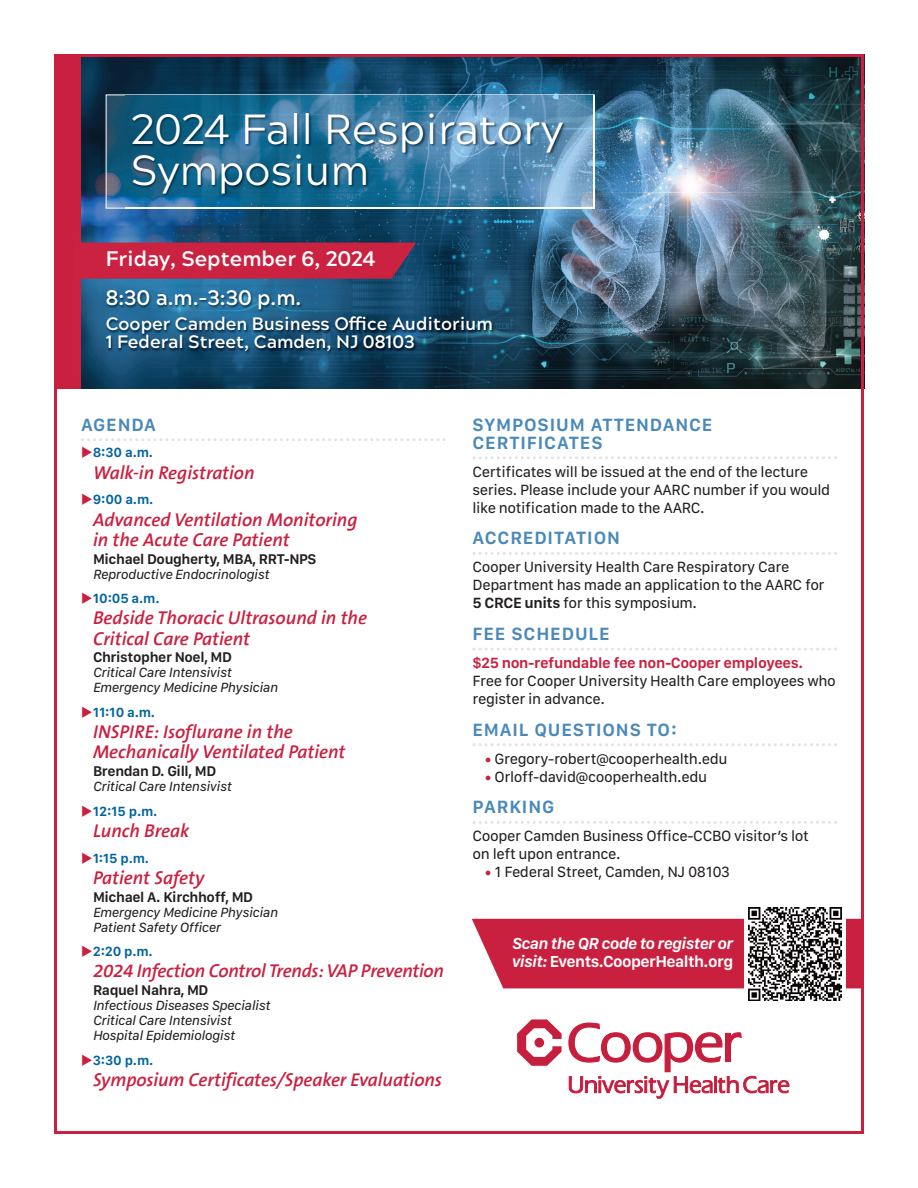
<style>
.page{position:relative;width:918px;height:1188px;background:#fff}
.page>*{position:absolute;margin:0;border:0;box-sizing:border-box;transform-origin:0 0}
.t1{font:42px/40.5px "Acherus Grotesque";color:#fff}
.t2{font:700 21px "Acherus Grotesque";color:#fff}
.t3{font:italic 600 18.75px/20.2px "The Sans B6";color:#c92040}
.t4{font:600 18px/18px "SF Compact Text";letter-spacing:.045em;color:#4a89b9}
.t5{font:700 18px/18px "Acherus Grotesque";color:#fff}
.t6{font:italic 600 16.2px/18px "SF Compact Text";letter-spacing:-.04em;color:#fff}
.t7{font:15px/18px "SF Compact Text";letter-spacing:-.03em;color:#231f20}
.t8{font:600 15px "SF Compact Text";letter-spacing:-.03em;color:#c92040}
.t9{font:600 14.25px "SF Compact Text";letter-spacing:-.03em;color:#231f20}
.t10{font:italic 13.5px/15px "SF Compact Text";letter-spacing:-.03em;color:#231f20}
.t11{font:600 13.5px "SF Compact Text";letter-spacing:-.015em;color:#00649e}
.s1{color:#c92040}
.s2{font-weight:600}
.s3{font-style:normal}
</style>
<div class="page">
<div style="left:54px;top:54px;width:810px;height:335px;background:#c92040"></div>
<img style="left:81px;top:58px;width:779px;height:331px">
<svg style="left:81px;top:438px;width:365px;height:3px"></svg>
<svg style="left:473px;top:456px;width:364px;height:3px"></svg>
<svg style="left:473px;top:552px;width:364px;height:3px"></svg>
<svg style="left:473px;top:648px;width:364px;height:3px"></svg>
<svg style="left:473px;top:743px;width:364px;height:3px"></svg>
<svg style="left:473px;top:821px;width:364px;height:3px"></svg>
<img style="left:108px;top:97px;width:17px;height:110px">
<img style="left:125px;top:95px;width:528px;height:120px">
<img style="left:125px;top:208px;width:470px;height:1px">
<img style="left:594px;top:95px;width:1px;height:113px">
<img style="left:81px;top:235px;width:462px;height:139px">
<img style="left:81px;top:243px;width:335px;height:36px">
<div style="left:472px;top:919px;width:392px;height:69px;background:#c92040"></div>
<svg style="left:517px;top:1019px;width:45px;height:47px"></svg>
<svg style="left:568px;top:1022px;width:221px;height:111px"></svg>
<div style="left:744px;top:907px;width:102px;height:93px;background:#fff"></div>
<img style="left:748px;top:907px;width:93px;height:93px">
<p class="t1" style="left:131px;top:107px;width:434px">2024 Fall Respiratory<br>Symposium</p>
<p class="t2" style="left:106px;top:246px;width:271px">Friday, September 6, 2024</p>
<p class="t2" style="left:106px;top:285px;width:197px">8:30 a.m.-3:30 p.m.</p>
<p class="t5" style="left:106px;top:315px;width:389px">Cooper Camden Business Office Auditorium<br>1 Federal Street, Camden, NJ 08103</p>
<p class="t4" style="left:81px;top:417px;width:77px">AGENDA</p>
<p class="t11" style="left:81px;top:448px;width:74px"><span class="s1">◆</span>8:30 a.m.</p>
<p class="t3" style="left:93px;top:463px;width:163px">Walk-in Registration</p>
<p class="t11" style="left:81px;top:495px;width:74px"><span class="s1">◆</span>9:00 a.m.</p>
<p class="t3" style="left:93px;top:510px;width:266px">Advanced Ventilation Monitoring in the Acute Care Patient</p>
<p class="t9" style="left:93px;top:553px;width:225px">Michael Dougherty, MBA, RRT-NPS</p>
<p class="t10" style="left:93px;top:567px;width:178px">Reproductive Endocrinologist</p>
<p class="t11" style="left:81px;top:593px;width:80px"><span class="s1">◆</span>10:05 a.m.</p>
<p class="t3" style="left:93px;top:609px;width:276px">Bedside Thoracic Ultrasound in the<br>Critical Care Patient</p>
<p class="t9" style="left:93px;top:652px;width:140px">Christopher Noel, MD</p>
<p class="t10" style="left:93px;top:666px;width:140px">Critical Care Intensivist</p>
<p class="t10" style="left:93px;top:681px;width:187px">Emergency Medicine Physician</p>
<p class="t11" style="left:81px;top:707px;width:76px"><span class="s1">◆</span>11:10 a.m.</p>
<p class="t3" style="left:93px;top:722px;width:254px">INSPIRE: Isoflurane in the<br>Mechanically Ventilated Patient</p>
<p class="t9" style="left:93px;top:766px;width:125px">Brendan D. Gill, MD</p>
<p class="t10" style="left:93px;top:780px;width:140px">Critical Care Intensivist</p>
<p class="t11" style="left:81px;top:806px;width:78px"><span class="s1">◆</span>12:15 p.m.</p>
<p class="t3" style="left:93px;top:821px;width:98px">Lunch Break</p>
<p class="t11" style="left:81px;top:853px;width:70px"><span class="s1">◆</span>1:15 p.m.</p>
<p class="t3" style="left:93px;top:868px;width:113px">Patient Safety</p>
<p class="t9" style="left:93px;top:891px;width:162px">Michael A. Kirchhoff, MD</p>
<p class="t10" style="left:93px;top:905px;width:187px">Emergency Medicine Physician<br>Patient Safety Officer</p>
<p class="t11" style="left:81px;top:946px;width:73px"><span class="s1">◆</span>2:20 p.m.</p>
<p class="t3" style="left:93px;top:962px;width:353px">2024 Infection Control Trends: VAP Prevention</p>
<p class="t9" style="left:93px;top:985px;width:117px">Raquel Nahra, MD</p>
<p class="t10" style="left:93px;top:999px;width:179px">Infectious Diseases Specialist<br>Critical Care Intensivist</p>
<p class="t10" style="left:93px;top:1029px;width:144px">Hospital Epidemiologist</p>
<p class="t11" style="left:81px;top:1055px;width:74px"><span class="s1">◆</span>3:30 p.m.</p>
<p class="t3" style="left:93px;top:1070px;width:350px">Symposium Certificates/Speaker Evaluations</p>
<p class="t4" style="left:473px;top:417px;width:241px">SYMPOSIUM ATTENDANCE<br>CERTIFICATES</p>
<p class="t7" style="left:473px;top:464px;width:359px">Certificates will be issued at the end of the lecture series. Please include your AARC number if you would like notification made to the AARC.</p>
<p class="t4" style="left:473px;top:531px;width:149px">ACCREDITATION</p>
<p class="t7" style="left:473px;top:560px;width:354px">Cooper University Health Care Respiratory Care<br>Department has made an application to the AARC for<br><span class="s2">5 CRCE units</span> for this symposium.</p>
<p class="t4" style="left:473px;top:626px;width:139px">FEE SCHEDULE</p>
<p class="t8" style="left:473px;top:657px;width:332px">$25 non-refundable fee non-Cooper employees.</p>
<p class="t7" style="left:473px;top:673px;width:365px">Free for Cooper University Health Care employees who register in advance.</p>
<p class="t4" style="left:473px;top:722px;width:206px">EMAIL QUESTIONS TO:</p>
<p class="t7" style="left:485px;top:751px;width:245px"><span class="s1">•</span> Gregory-robert@cooperhealth.edu</p>
<p class="t7" style="left:485px;top:769px;width:224px"><span class="s1">•</span> Orloff-david@cooperhealth.edu</p>
<p class="t4" style="left:473px;top:800px;width:83px">PARKING</p>
<p class="t7" style="left:473px;top:828px;width:338px">Cooper Camden Business Office-CCBO visitor’s lot on left upon entrance.</p>
<p class="t7" style="left:485px;top:864px;width:247px"><span class="s1">•</span> 1 Federal Street, Camden, NJ 08103</p>
<p class="t6" style="left:512px;top:936px;width:223px">Scan the QR code to register or visit: <span class="s3">Events.CooperHealth.org</span></p>
</div>
